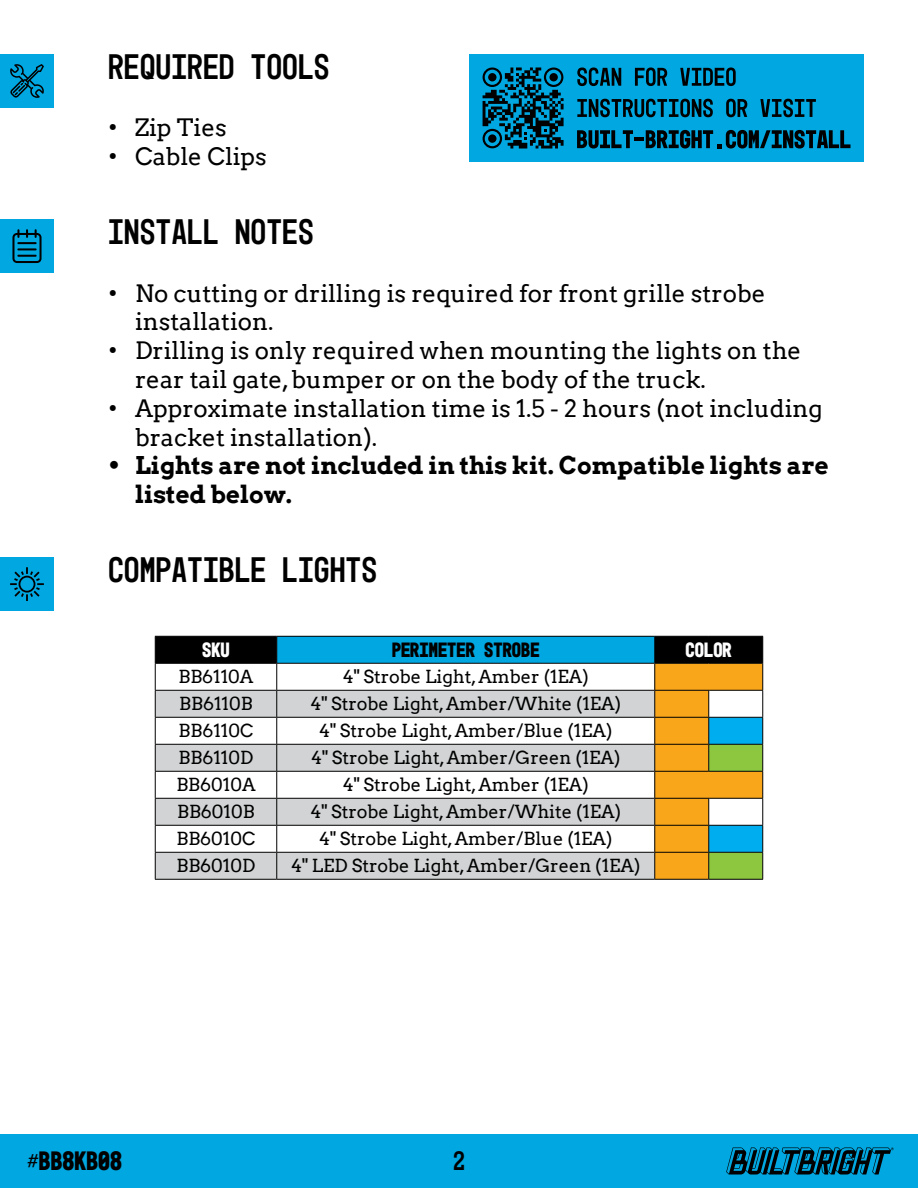
<style>
.page{position:relative;width:918px;height:1188px;background:#fff}
.page>*{position:absolute;margin:0;border:0;box-sizing:border-box;transform-origin:0 0}
.t1{font:36px "Mono 45 Headline";color:#000}
.t2{font:700 27px "Mono 45 Headline";color:#000}
.t3{font:27px "Mono 45 Headline";color:#000}
.t4{font:24px/28.8px "Arvo";color:#000}
.t5{font:700 24px/28.8px "Arvo";color:#000}
.t6{font:700 21px "Mono 45 Headline";color:#000}
.t7{font:700 21px "Mono 45 Headline";color:#fff}
.t8{font:18px "Arvo";color:#000}
</style>
<div class="page">
<div style="left:469px;top:54px;width:395px;height:108px;background:#00a7e0"></div>
<svg style="left:483px;top:67px;width:81px;height:82px"></svg>
<div style="left:488px;top:73px;width:9px;height:8px;background:#000;border-radius:50%"></div>
<div style="left:549px;top:73px;width:9px;height:8px;background:#000;border-radius:50%"></div>
<div style="left:488px;top:134px;width:9px;height:9px;background:#000;border-radius:50%"></div>
<svg style="left:577px;top:68px;width:44px;height:18px"></svg>
<svg style="left:635px;top:67px;width:32px;height:19px"></svg>
<svg style="left:680px;top:67px;width:56px;height:19px"></svg>
<svg style="left:577px;top:99px;width:136px;height:18px"></svg>
<svg style="left:726px;top:99px;width:21px;height:18px"></svg>
<svg style="left:760px;top:99px;width:56px;height:18px"></svg>
<svg style="left:577px;top:130px;width:56px;height:19px"></svg>
<hr style="left:634px;top:137px;width:10px;height:4px;background:#000">
<svg style="left:646px;top:130px;width:204px;height:19px"></svg>
<div style="left:0;top:54px;width:54px;height:54px;background:#00a7e0"></div>
<svg style="left:10px;top:64px;width:34px;height:34px"></svg>
<div style="left:0;top:219px;width:54px;height:54px;background:#00a7e0"></div>
<svg style="left:12px;top:229px;width:30px;height:34px"></svg>
<hr style="left:655px;top:879px;width:54px;height:1px;background:#000">
<hr style="left:709px;top:879px;width:54px;height:1px;background:#000">
<hr style="left:155px;top:879px;width:122px;height:1px;background:#000">
<hr style="left:277px;top:879px;width:378px;height:1px;background:#000">
<svg style="left:155px;top:636px;width:608px;height:243px"></svg>
<hr style="left:277px;top:663px;width:378px;height:1px;background:#000">
<div style="left:0;top:557px;width:54px;height:54px;background:#00a7e0"></div>
<svg style="left:10px;top:567px;width:34px;height:34px"></svg>
<div style="left:0;top:1134px;width:918px;height:54px;background:#00a7e0"></div>
<svg style="left:726px;top:1147px;width:168px;height:28px"></svg>
<h1 class="t1" style="left:108px;top:45px;width:223px">REQUIRED TOOLS</h1>
<h3 class="t4" style="left:108px;top:113px;width:120px">• Zip Ties</h3>
<h3 class="t4" style="left:108px;top:142px;width:160px">• Cable Clips</h3>
<h1 class="t1" style="left:108px;top:211px;width:207px">INSTALL NOTES</h1>
<h3 class="t4" style="left:135px;top:279px;width:632px;text-indent:-27px">• No cutting or drilling is required for front grille strobe installation.</h3>
<h3 class="t4" style="left:135px;top:336px;width:668px;text-indent:-27px">• Drilling is only required when mounting the lights on the rear tail gate, bumper or on the body of the truck.</h3>
<h3 class="t4" style="left:135px;top:394px;width:689px;text-indent:-27px">• Approximate installation time is 1.5 - 2 hours (not including bracket installation).</h3>
<h3 class="t5" style="left:135px;top:451px;width:695px;text-indent:-27px">• Lights are not included in this kit. Compatible lights are listed below.</h3>
<h1 class="t1" style="left:108px;top:548px;width:271px">COMPATIBLE LIGHTS</h1>
<p class="t7" style="left:202px;top:637px;width:29px">SKU</p>
<p class="t6" style="left:392px;top:637px;width:149px">PERIMETER STROBE</p>
<p class="t7" style="left:686px;top:637px;width:48px">COLOR</p>
<p class="t8" style="left:178px;top:666px;width:77px">BB6110A</p>
<p class="t8" style="left:343px;top:666px;width:248px">4" Strobe Light, Amber (1EA)</p>
<p class="t8" style="left:179px;top:693px;width:75px">BB6110B</p>
<p class="t8" style="left:310px;top:693px;width:312px">4" Strobe Light, Amber/White (1EA)</p>
<p class="t8" style="left:179px;top:720px;width:76px">BB6110C</p>
<p class="t8" style="left:319px;top:720px;width:295px">4" Strobe Light, Amber/Blue (1EA)</p>
<p class="t8" style="left:179px;top:747px;width:76px">BB6110D</p>
<p class="t8" style="left:311px;top:747px;width:311px">4" Strobe Light, Amber/Green (1EA)</p>
<p class="t8" style="left:176px;top:774px;width:81px">BB6010A</p>
<p class="t8" style="left:343px;top:774px;width:248px">4" Strobe Light, Amber (1EA)</p>
<p class="t8" style="left:177px;top:801px;width:79px">BB6010B</p>
<p class="t8" style="left:310px;top:801px;width:312px">4" Strobe Light, Amber/White (1EA)</p>
<p class="t8" style="left:177px;top:828px;width:80px">BB6010C</p>
<p class="t8" style="left:319px;top:828px;width:295px">4" Strobe Light, Amber/Blue (1EA)</p>
<p class="t8" style="left:177px;top:855px;width:80px">BB6010D</p>
<p class="t8" style="left:291px;top:855px;width:351px">4" LED Strobe Light, Amber/Green (1EA)</p>
<h2 class="t2" style="left:27px;top:1145px;width:97px">#BB8KB08</h2>
<h2 class="t3" style="left:453px;top:1145px;width:13px">2</h2>
</div>
